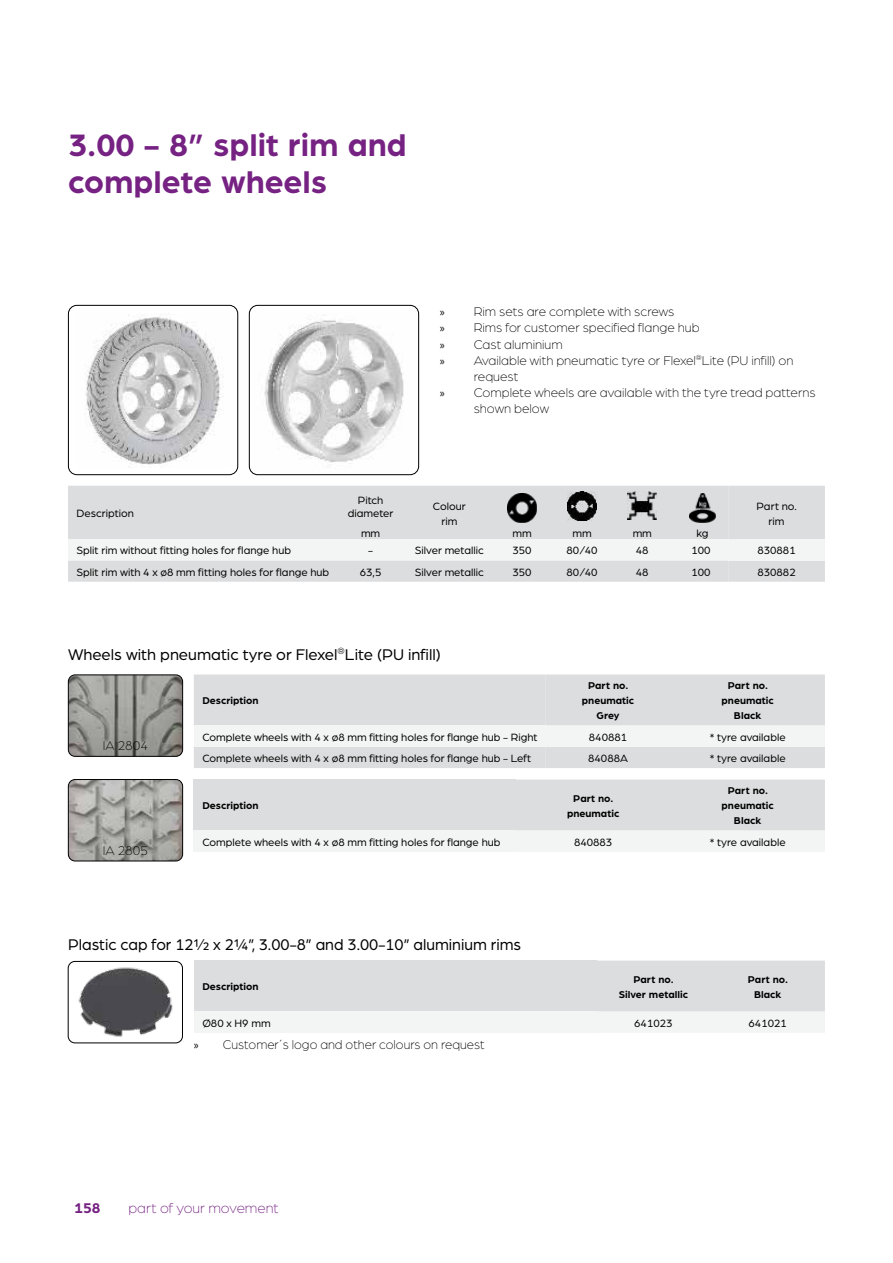
<style>
.page{position:relative;width:893px;height:1263px;background:#fff}
.page>*{position:absolute;margin:0;border:0;box-sizing:border-box;transform-origin:0 0}
.t1{font:700 33px/37.5px "Arboria";color:#762283}
.t2{font:16.5px "Arboria";color:#000}
.t3{font:300 15px "Arboria";color:#762283}
.t4{font:700 15px "Arboria";color:#762283}
.t5{font:300 13.5px "Arboria";color:#000}
.t6{font:11.25px/15px "Arboria";color:#000;text-align:center}
.t7{font:700 10.5px/15px "Arboria";color:#000;text-align:center}
.s1{font-family:"Myriad Pro";font-weight:400;font-size:12px}
</style>
<div class="page">
<svg style="left:68px;top:486px;width:757px;height:96px"></svg>
<div style="left:728px;top:539px;width:97px;height:21px;background:#f3f4f4"></div>
<img style="left:507px;top:493px;width:30px;height:30px">
<img style="left:567px;top:491px;width:30px;height:30px">
<img style="left:628px;top:492px;width:29px;height:27px">
<img style="left:690px;top:493px;width:25px;height:29px">
<img style="left:68px;top:780px;width:115px;height:81px">
<div style="left:68px;top:779px;width:115px;height:82px;border:1px solid #000;border-radius:7px"></div>
<div style="left:194px;top:779px;width:322px;height:52px;background:#dcddde"></div>
<div style="left:194px;top:831px;width:322px;height:21px;background:#f3f4f4"></div>
<svg style="left:516px;top:779px;width:309px;height:73px"></svg>
<img style="left:68px;top:675px;width:115px;height:81px">
<div style="left:68px;top:675px;width:115px;height:81px;border:1px solid #000;border-radius:7px"></div>
<svg style="left:194px;top:674px;width:631px;height:94px"></svg>
<img style="left:85px;top:315px;width:138px;height:152px">
<div style="left:68px;top:305px;width:170px;height:170px;border:1px solid #000;border-radius:9px"></div>
<img style="left:249px;top:305px;width:170px;height:170px">
<div style="left:249px;top:305px;width:170px;height:170px;border:1px solid #000;border-radius:9px"></div>
<div style="left:194px;top:960px;width:402px;height:51px;background:#dcddde"></div>
<div style="left:194px;top:1011px;width:402px;height:22px;background:#f3f4f4"></div>
<svg style="left:596px;top:960px;width:229px;height:73px"></svg>
<img style="left:68px;top:961px;width:114px;height:82px">
<div style="left:68px;top:961px;width:115px;height:82px;border:1px solid #000;border-radius:7px"></div>
<h1 class="t1" style="left:68px;top:124px;width:340px">3.00 - 8” split rim and complete wheels</h1>
<p class="t5" style="left:440px;top:303px;width:236px"><span class="s1">»</span> Rim sets are complete with screws</p>
<p class="t5" style="left:440px;top:319px;width:261px"><span class="s1">»</span> Rims for customer specified flange hub</p>
<p class="t5" style="left:440px;top:336px;width:124px"><span class="s1">»</span> Cast aluminium</p>
<p class="t5" style="left:440px;top:352px;width:355px"><span class="s1">»</span> Available with pneumatic tyre or Flexel<sup>®</sup>Lite (PU infill) on</p>
<p class="t5" style="left:474px;top:368px;width:46px">request</p>
<p class="t5" style="left:440px;top:384px;width:377px"><span class="s1">»</span> Complete wheels are available with the tyre tread patterns</p>
<p class="t5" style="left:474px;top:400px;width:77px">shown below</p>
<p class="t6" style="left:77px;top:505px;width:59px">Description</p>
<p class="t6" style="left:348px;top:493px;width:47px;line-height:13.5px">Pitch diameter</p>
<p class="t6" style="left:433px;top:498px;width:34px">Colour rim</p>
<p class="t6" style="left:756px;top:498px;width:42px">Part no. rim</p>
<p class="t6" style="left:361px;top:526px;width:21px">mm</p>
<p class="t6" style="left:512px;top:526px;width:21px">mm</p>
<p class="t6" style="left:572px;top:526px;width:21px">mm</p>
<p class="t6" style="left:633px;top:526px;width:21px">mm</p>
<p class="t6" style="left:696px;top:526px;width:14px">kg</p>
<p class="t6" style="left:77px;top:543px;width:216px">Split rim without fitting holes for flange hub</p>
<p class="t6" style="left:368px;top:543px;width:6px">-</p>
<p class="t6" style="left:415px;top:543px;width:71px">Silver metallic</p>
<p class="t6" style="left:512px;top:543px;width:21px">350</p>
<p class="t6" style="left:567px;top:543px;width:33px">80/40</p>
<p class="t6" style="left:636px;top:543px;width:14px">48</p>
<p class="t6" style="left:691px;top:543px;width:21px">100</p>
<p class="t6" style="left:757px;top:543px;width:40px">830881</p>
<p class="t6" style="left:77px;top:564px;width:254px">Split rim with 4 x ø8 mm fitting holes for flange hub</p>
<p class="t6" style="left:360px;top:564px;width:23px">63,5</p>
<p class="t6" style="left:415px;top:564px;width:71px">Silver metallic</p>
<p class="t6" style="left:512px;top:564px;width:21px">350</p>
<p class="t6" style="left:567px;top:564px;width:33px">80/40</p>
<p class="t6" style="left:636px;top:564px;width:14px">48</p>
<p class="t6" style="left:691px;top:564px;width:21px">100</p>
<p class="t6" style="left:757px;top:564px;width:40px">830882</p>
<h2 class="t2" style="left:68px;top:643px;width:374px">Wheels with pneumatic tyre or Flexel<sup>®</sup>Lite (PU infill)</h2>
<p class="t7" style="left:202px;top:693px;width:58px">Description</p>
<p class="t7" style="left:582px;top:678px;width:54px">Part no. pneumatic<br>Grey</p>
<p class="t7" style="left:722px;top:678px;width:54px">Part no. pneumatic<br>Black</p>
<p class="t5" style="left:103px;top:737px;width:47px">IA 2804</p>
<p class="t5" style="left:103px;top:841px;width:47px">IA 2805</p>
<p class="t6" style="left:202px;top:729px;width:337px">Complete wheels with 4 x ø8 mm fitting holes for flange hub - Right</p>
<p class="t6" style="left:589px;top:729px;width:40px">840881</p>
<p class="t6" style="left:710px;top:729px;width:77px">* tyre available</p>
<p class="t6" style="left:202px;top:750px;width:330px">Complete wheels with 4 x ø8 mm fitting holes for flange hub - Left</p>
<p class="t6" style="left:588px;top:750px;width:41px">84088A</p>
<p class="t6" style="left:710px;top:750px;width:77px">* tyre available</p>
<p class="t7" style="left:202px;top:798px;width:58px">Description</p>
<p class="t7" style="left:567px;top:790px;width:54px">Part no. pneumatic</p>
<p class="t7" style="left:722px;top:783px;width:54px">Part no. pneumatic<br>Black</p>
<p class="t6" style="left:202px;top:834px;width:300px">Complete wheels with 4 x ø8 mm fitting holes for flange hub</p>
<p class="t6" style="left:574px;top:834px;width:40px">840883</p>
<p class="t6" style="left:710px;top:834px;width:77px">* tyre available</p>
<h2 class="t2" style="left:68px;top:933px;width:455px">Plastic cap for 12½ x 2¼”, 3.00-8” and 3.00-10” aluminium rims</h2>
<p class="t7" style="left:202px;top:979px;width:58px">Description</p>
<p class="t7" style="left:619px;top:971px;width:71px">Part no.<br>Silver metallic</p>
<p class="t7" style="left:748px;top:971px;width:42px">Part no.<br>Black</p>
<p class="t6" style="left:202px;top:1015px;width:70px">Ø80 x H9 mm</p>
<p class="t6" style="left:634px;top:1015px;width:40px">641023</p>
<p class="t6" style="left:749px;top:1015px;width:40px">641021</p>
<p class="t5" style="left:194px;top:1036px;width:292px"><span class="s1">»</span> Customer´s logo and other colours on request</p>
<h3 class="t4" style="left:74px;top:1197px;width:28px">158</h3>
<h3 class="t3" style="left:128px;top:1198px;width:152px">part of your movement</h3>
</div>
